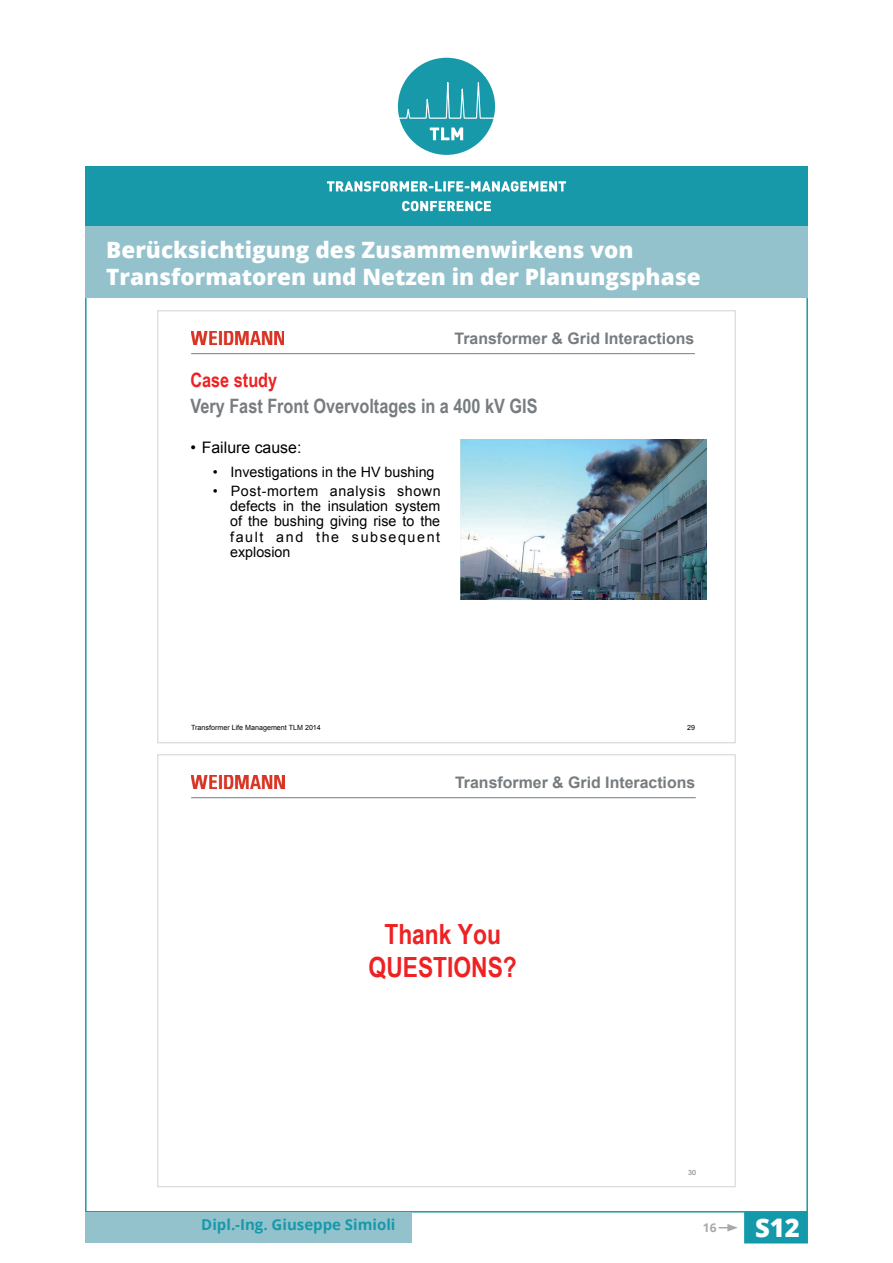
<style>
.page{position:relative;width:893px;height:1263px;background:#fff}
.page>*{position:absolute;margin:0;border:0;box-sizing:border-box;transform-origin:0 0}
.t1{font:700 27.75px/33.3px "Arial Narrow";color:#ee2223;text-align:center}
.t2{font:800 25.65px "Open Sans";color:#fff}
.t3{font:800 22.5px/27px "Open Sans";color:#fff}
.t4{font:700 19.8px "Arial Narrow";color:#777c80}
.t5{font:700 19.8px "Arial Narrow";color:#ee2223}
.t6{font:700 15.9px "Arial";color:#777c80}
.t7{font:15.9px "Arial";color:#000001}
.t8{font:700 15px "Open Sans";color:#1899a9}
.t9{font:14.25px/15.5px "Arial";color:#000001;text-align:justify}
.t10{font:700 12px "Open Sans";color:#a8a9ad}
.t11{font:7.2px "Arial";color:#000001}
.t12{font:7.2px "Arial";color:#777c80}
</style>
<div class="page">
<div style="left:744px;top:1212px;width:64px;height:31px;background:#1499ab"></div>
<svg style="left:719px;top:1224px;width:19px;height:7px"></svg>
<div style="left:85px;top:1212px;width:327px;height:31px;background:#93c2cd"></div>
<img style="left:191px;top:331px;width:93px;height:14px">
<hr style="left:191px;top:353px;width:504px;height:1px;background:#777c80">
<img style="left:461px;top:440px;width:246px;height:160px">
<img style="left:191px;top:775px;width:93px;height:14px">
<hr style="left:191px;top:797px;width:505px;height:1px;background:#777c80">
<div style="left:85px;top:225px;width:723px;height:73px;background:#93c2cd"></div>
<div style="left:398px;top:58px;width:97px;height:97px;background:#1899a9;border-radius:50%"></div>
<svg style="left:397px;top:82px;width:99px;height:39px"></svg>
<svg style="left:430px;top:128px;width:33px;height:12px"></svg>
<div style="left:85px;top:167px;width:723px;height:59px;background:#1899a9"></div>
<svg style="left:327px;top:181px;width:239px;height:11px"></svg>
<svg style="left:402px;top:201px;width:89px;height:10px"></svg>
<h3 class="t3" style="left:106px;top:236px;width:596px">Berücksichtigung des Zusammenwirkens von<br>Transformatoren und Netzen in der Planungsphase</h3>
<h3 class="t5" style="left:190px;top:365px;width:88px">Case study</h3>
<p class="t6" style="left:455px;top:328px;width:241px">Transformer &amp; Grid Interactions</p>
<h3 class="t4" style="left:190px;top:391px;width:349px">Very Fast Front Overvoltages in a 400 kV GIS</h3>
<p class="t7" style="left:190px;top:437px;width:112px">• Failure cause:</p>
<p class="t9" style="left:213px;top:464px;width:223px">• Investigations in the HV bushing</p>
<p class="t9" style="left:230px;top:483px;width:212px;text-indent:-17px">• Post-mortem analysis shown defects in the insulation system of the bushing giving rise to the fault and the subsequent explosion</p>
<p class="t11" style="left:191px;top:723px;width:131px">Transformer Life Management TLM 2014</p>
<p class="t11" style="left:687px;top:723px;width:9px">29</p>
<p class="t6" style="left:455px;top:772px;width:242px">Transformer &amp; Grid Interactions</p>
<h1 class="t1" style="left:369px;top:916px;width:150px">Thank You<br>QUESTIONS?</h1>
<p class="t12" style="left:688px;top:1167px;width:9px">30</p>
<p class="t8" style="left:201px;top:1214px;width:196px">Dipl.-Ing. Giuseppe Simioli</p>
<p class="t10" style="left:703px;top:1219px;width:15px">16</p>
<h2 class="t2" style="left:755px;top:1208px;width:46px">S12</h2>
</div>
